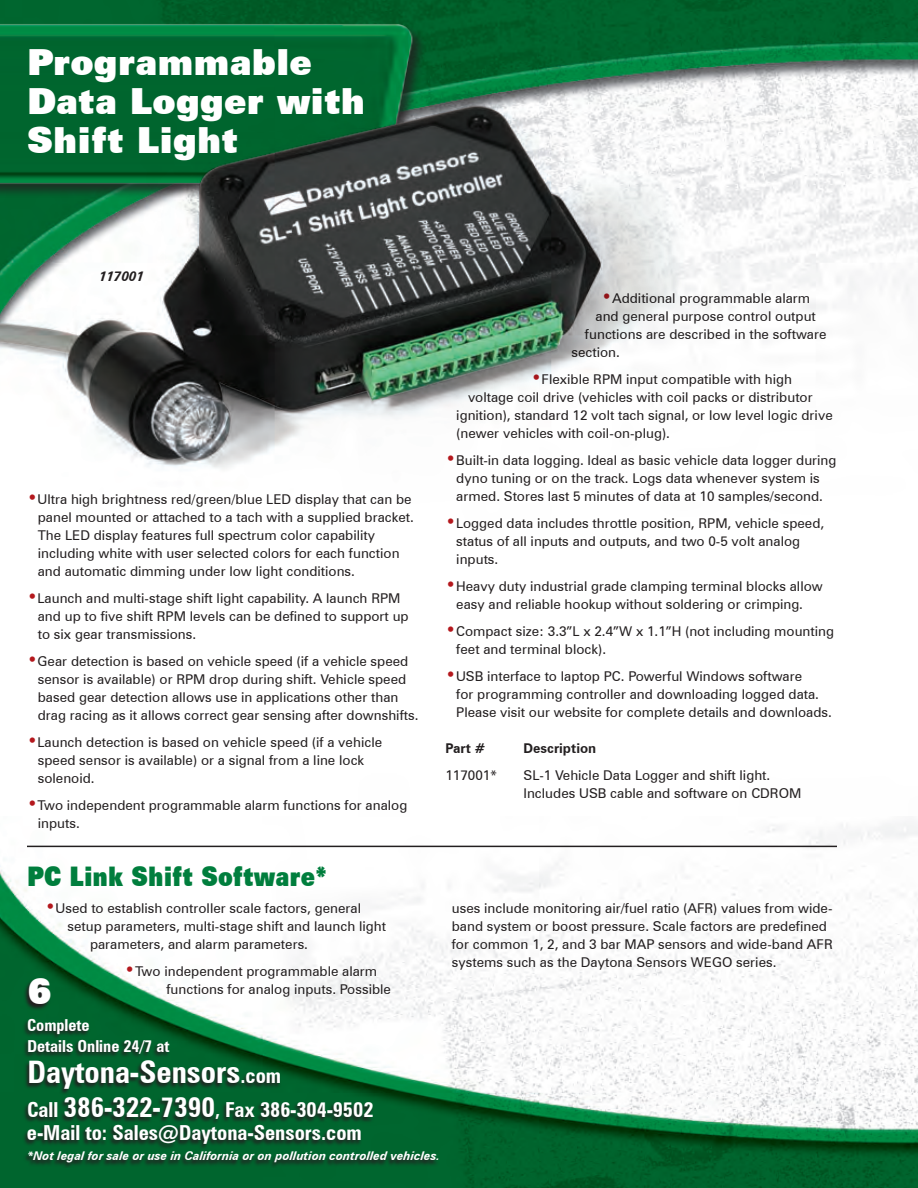
<style>
.page{position:relative;width:918px;height:1188px;background:#fff}
.page>*{position:absolute;margin:0;border:0;box-sizing:border-box;transform-origin:0 0}
.bullet{font:900 36px "Zurich BT";color:#fff}
.t1{font:700 condensed 31.05px "Zurich BT";color:#fff}
.text_1{font:900 27px "Zurich BT";color:#007e3d;scale:.85 1}
.t2{font:700 condensed 20.7px/22.5px "Zurich BT";color:#fff}
.t3{font:700 condensed 16.5px/20.7px "Zurich BT";color:#fff}
.bullet-2{font:13.5px/18px "Zurich BT";color:#231f20}
.text_1-2{font:13.5px "Zurich BT";color:#231f20}
.text_1-3{font:700 13.5px "Zurich BT";color:#231f20}
.text_1-4{font:italic 700 13.5px "Zurich BT";color:#231f20}
.t4{font:italic 700 12px "Zurich BT";color:#fff}
.s1{font-weight:900;font-size:18px;color:#b4181d}
.s2{font-size:20.7px}
.s3{font-size:27.6px}
</style>
<div class="page">
<img style="left:0;top:0;width:918px;height:1188px">
<svg style="left:23px;top:978px;width:29px;height:33px"></svg>
<svg style="left:22px;top:1019px;width:418px;height:149px"></svg>
<hr style="left:27px;top:846px;width:810px;height:1px;background:#231f20">
<img style="left:0;top:0;width:436px;height:59px">
<img style="left:0;top:59px;width:720px;height:461px">
<img style="left:0;top:59px;width:639px;height:432px">
<p class="bullet" style="left:27px;top:41px;width:286px">Programmable</p>
<p class="bullet" style="left:27px;top:80px;width:340px">Data Logger with</p>
<p class="bullet" style="left:27px;top:118px;width:213px">Shift Light</p>
<p class="text_1-4" style="left:99px;top:268px;width:46px">117001</p>
<p class="bullet-2" style="left:38px;top:490px;width:378px;text-indent:-11px"><span class="s1">•</span>Ultra high brightness red/green/blue LED display that can be panel mounted or attached to a tach with a supplied bracket.<br>The LED display features full spectrum color capability including white with user selected colors for each function and automatic dimming under low light conditions.</p>
<p class="bullet-2" style="left:38px;top:589px;width:372px;text-indent:-11px"><span class="s1">•</span>Launch and multi-stage shift light capability. A launch RPM and up to five shift RPM levels can be defined to support up to six gear transmissions.</p>
<p class="bullet-2" style="left:38px;top:652px;width:382px;text-indent:-11px"><span class="s1">•</span>Gear detection is based on vehicle speed (if a vehicle speed sensor is available) or RPM drop during shift. Vehicle speed based gear detection allows use in applications other than drag racing as it allows correct gear sensing after downshifts.</p>
<p class="bullet-2" style="left:38px;top:733px;width:346px;text-indent:-11px"><span class="s1">•</span>Launch detection is based on vehicle speed (if a vehicle speed sensor is available) or a signal from a line lock solenoid.</p>
<p class="bullet-2" style="left:38px;top:796px;width:371px;text-indent:-11px"><span class="s1">•</span>Two independent programmable alarm functions for analog inputs.</p>
<p class="bullet-2" style="left:602px;top:289px;width:210px"><span class="s1">•</span>Additional programmable alarm</p>
<p class="bullet-2" style="left:595px;top:307px;width:222px">and general purpose control output</p>
<p class="bullet-2" style="left:585px;top:325px;width:243px">functions are described in the software</p>
<p class="bullet-2" style="left:571px;top:343px;width:50px">section.</p>
<p class="bullet-2" style="left:531px;top:370px;width:263px"><span class="s1">•</span>Flexible RPM input compatible with high</p>
<p class="bullet-2" style="left:468px;top:388px;width:346px">voltage coil drive (vehicles with coil packs or distributor</p>
<p class="bullet-2" style="left:456px;top:406px;width:378px">ignition), standard 12 volt tach signal, or low level logic drive</p>
<p class="bullet-2" style="left:456px;top:424px;width:215px">(newer vehicles with coil-on-plug).</p>
<p class="bullet-2" style="left:446px;top:451px;width:393px;text-align:center"><span class="s1">•</span>Built-in data logging. Ideal as basic vehicle data logger during dyno tuning or on the track. Logs data whenever system is armed. Stores last 5 minutes of data at 10 samples/second.</p>
<p class="bullet-2" style="left:456px;top:514px;width:369px;text-indent:-11px"><span class="s1">•</span>Logged data includes throttle position, RPM, vehicle speed, status of all inputs and outputs, and two 0-5 volt analog inputs.</p>
<p class="bullet-2" style="left:456px;top:577px;width:368px;text-indent:-11px"><span class="s1">•</span>Heavy duty industrial grade clamping terminal blocks allow easy and reliable hookup without soldering or crimping.</p>
<p class="bullet-2" style="left:456px;top:622px;width:379px;text-indent:-11px"><span class="s1">•</span>Compact size: 3.3”L x 2.4”W x 1.1”H (not including mounting feet and terminal block).</p>
<p class="bullet-2" style="left:456px;top:667px;width:377px;text-indent:-11px"><span class="s1">•</span>USB interface to laptop PC. Powerful Windows software<br>for programming controller and downloading logged data.<br>Please visit our website for complete details and downloads.</p>
<p class="text_1-3" style="left:446px;top:740px;width:41px">Part #</p>
<p class="text_1-3" style="left:524px;top:740px;width:74px">Description</p>
<p class="text_1-2" style="left:446px;top:767px;width:53px">117001*</p>
<p class="text_1-2" style="left:524px;top:767px;width:248px">SL-1 Vehicle Data Logger and shift light.</p>
<p class="text_1-2" style="left:524px;top:785px;width:279px">Includes USB cable and software on CDROM</p>
<p class="text_1" style="left:27px;top:860px;width:355px">PC Link Shift Software*</p>
<p class="bullet-2" style="left:45px;top:899px;width:318px"><span class="s1">•</span>Used to establish controller scale factors, general</p>
<p class="bullet-2" style="left:67px;top:917px;width:320px">setup parameters, multi-stage shift and launch light</p>
<p class="bullet-2" style="left:90px;top:935px;width:220px">parameters, and alarm parameters.</p>
<p class="bullet-2" style="left:167px;top:962px;width:226px;text-indent:-42px"><span class="s1">•</span>Two independent programmable alarm functions for analog inputs. Possible</p>
<h1 class="bullet" style="left:27px;top:970px;width:27px">6</h1>
<p class="t3" style="left:27px;top:1015px;width:144px">Complete<br>Details Online 24/7 at</p>
<h2 class="t1" style="left:27px;top:1053px;width:256px">Daytona-Sensors<span class="s2">.com</span></h2>
<h3 class="t2" style="left:27px;top:1098px;width:348px">Call <span class="s3">386-322-7390</span>, Fax 386-304-9502 e-Mail to: Sales@Daytona-Sensors.com</h3>
<p class="t4" style="left:27px;top:1149px;width:415px">*Not legal for sale or use in California or on pollution controlled vehicles.</p>
<p class="bullet-2" style="left:452px;top:899px;width:382px">uses include monitoring air/fuel ratio (AFR) values from wide&shy;band system or boost pressure. Scale factors are predefined for common 1, 2, and 3 bar MAP sensors and wide-band AFR systems such as the Daytona Sensors WEGO series.</p>
</div>
